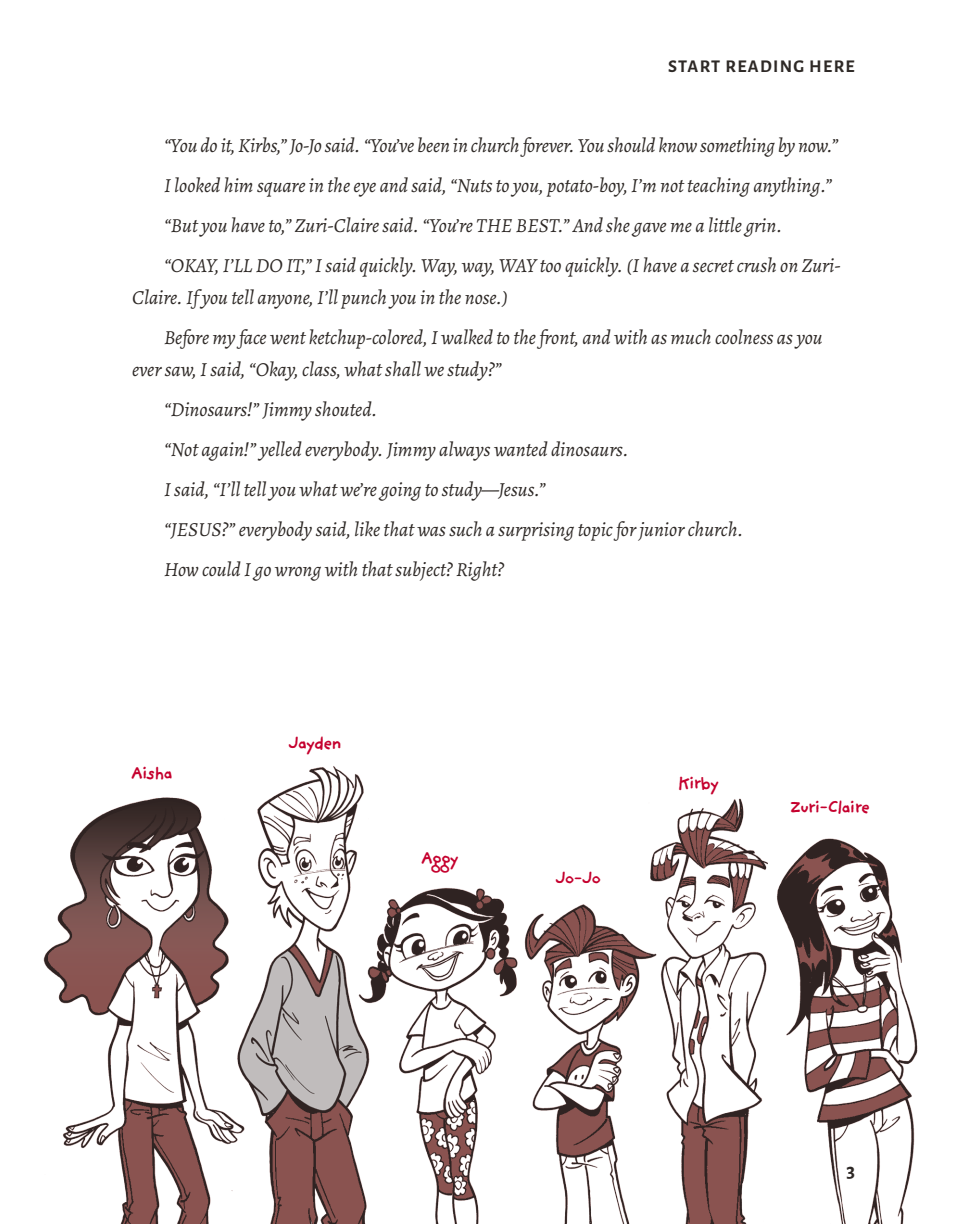
<style>
.page{position:relative;width:954px;height:1224px;background:#fff}
.page>*{position:absolute;margin:0;border:0;box-sizing:border-box;transform-origin:0 0}
.t1{font:italic 20px/40px "Alegreya";color:#2e2926}
.t2{font:700 20px "Alegreya Sans";color:#2e2926}
.t3{font:700 18px "Providence Sans Pro";letter-spacing:-.08em;color:#c5002e}
.t4{font:700 18px "Alegreya Sans";letter-spacing:.075em;color:#2e2926}
</style>
<div class="page">
<img style="left:43px;top:766px;width:875px;height:458px">
<p class="t4" style="left:668px;top:53px;width:188px">START READING HERE</p>
<p class="t1" style="left:164px;top:125px;width:678px">“You do it, Kirbs,” Jo-Jo said. “You’ve been in church forever. You should know something by now.” I looked him square in the eye and said, “Nuts to you, potato-boy, I’m not teaching anything.” “But you have to,” Zuri-Claire said. “You’re THE BEST.” And she gave me a little grin. “OKAY, I’LL DO IT,” I said quickly. Way, way, WAY too quickly. (I have a secret crush on Zuri-</p>
<p class="t1" style="left:164px;top:277px;width:660px;text-indent:-32px">Claire. If you tell anyone, I’ll punch you in the nose.)<br>Before my face went ketchup-colored, I walked to the front, and with as much coolness as you</p>
<p class="t1" style="left:164px;top:349px;width:581px;text-indent:-32px">ever saw, I said, “Okay, class, what shall we study?”<br>“Dinosaurs!” Jimmy shouted.<br>“Not again!” yelled everybody. Jimmy always wanted dinosaurs.<br>I said, “I’ll tell you what we’re going to study—Jesus.”<br>“JESUS?” everybody said, like that was such a surprising topic for junior church.<br>How could I go wrong with that subject? Right?</p>
<p class="t3" style="left:130px;top:762px;width:44px">Aisha</p>
<p class="t3" style="left:288px;top:732px;width:56px">Jayden</p>
<p class="t3" style="left:420px;top:847px;width:40px">Aggy</p>
<p class="t3" style="left:555px;top:867px;width:48px">Jo-Jo</p>
<p class="t3" style="left:678px;top:772px;width:43px">Kirby</p>
<p class="t3" style="left:790px;top:796px;width:82px">Zuri-Claire</p>
<p class="t2" style="left:846px;top:1156px;width:10px">3</p>
</div>
